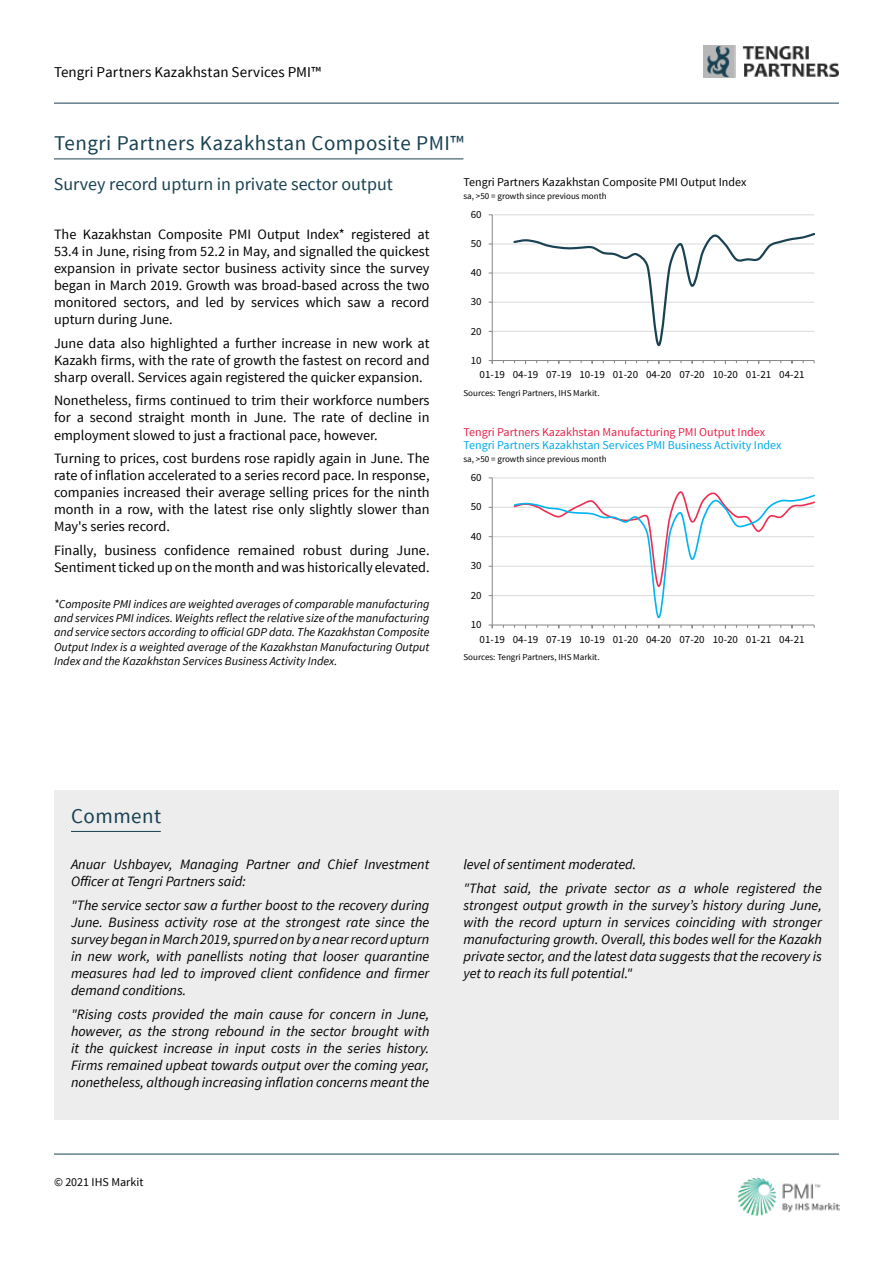
<style>
.page{position:relative;width:893px;height:1263px;background:#fff}
.page>*{position:absolute;margin:0;border:0;box-sizing:border-box;transform-origin:0 0}
.t1{font:21px "Source Sans Pro";letter-spacing:.025em;color:#184152}
.t2{font:18px "Source Sans Pro";color:#184152}
.t3{font:15px "Source Sans Pro";letter-spacing:.005em;color:#000}
.t4{font:14.25px/17.1px "Source Sans Pro";color:#000;text-align:justify}
.t5{font:italic 14.25px/17.1px "Source Sans Pro";color:#000;text-align:justify}
.t6{font:italic 12px/14.4px "Source Sans Pro";color:#000;text-align:justify}
.t7{font:12px "Source Sans Pro";color:#000}
.t8{font:12px "Source Sans Pro";color:#00aae9}
.t9{font:12px "Source Sans Pro";color:#e62249}
.t10{font:10.95px "Source Sans Pro";letter-spacing:-.005em;color:#000}
.t11{font:10.8px "Source Sans Pro";letter-spacing:-.005em;color:#000}
.t12{font:9px "Source Sans Pro";color:#000}
</style>
<div class="page">
<hr style="left:54px;top:103px;width:785px;height:1px;background:#184152">
<img style="left:738px;top:1177px;width:102px;height:38px">
<hr style="left:54px;top:1154px;width:785px;height:1px;background:#184152">
<img style="left:704px;top:45px;width:135px;height:32px">
<hr style="left:54px;top:159px;width:409px;height:1px;background:#184152">
<hr style="left:492px;top:331px;width:322px;height:1px;background:#d9d9d9">
<hr style="left:492px;top:302px;width:322px;height:1px;background:#d9d9d9">
<hr style="left:492px;top:273px;width:322px;height:1px;background:#d9d9d9">
<hr style="left:492px;top:244px;width:322px;height:1px;background:#d9d9d9">
<hr style="left:492px;top:214px;width:322px;height:1px;background:#d9d9d9">
<hr style="left:492px;top:215px;width:1px;height:145px;background:#868686">
<hr style="left:492px;top:360px;width:322px;height:1px;background:#868686">
<svg style="left:512px;top:233px;width:303px;height:114px"></svg>
<div style="left:54px;top:858px;width:785px;height:262px;background:#ededed"></div>
<div style="left:54px;top:790px;width:785px;height:68px;background:#ededed"></div>
<hr style="left:71px;top:831px;width:90px;height:1px;background:#184152">
<hr style="left:492px;top:595px;width:322px;height:1px;background:#d9d9d9">
<hr style="left:492px;top:566px;width:322px;height:1px;background:#d9d9d9">
<hr style="left:492px;top:536px;width:322px;height:1px;background:#d9d9d9">
<hr style="left:492px;top:507px;width:322px;height:1px;background:#d9d9d9">
<hr style="left:492px;top:477px;width:322px;height:1px;background:#d9d9d9">
<hr style="left:492px;top:478px;width:1px;height:147px;background:#868686">
<hr style="left:492px;top:625px;width:322px;height:1px;background:#868686">
<svg style="left:512px;top:491px;width:303px;height:128px"></svg>
<p class="t3" style="left:54px;top:63px;width:268px">Tengri Partners Kazakhstan Services PMI™</p>
<h1 class="t1" style="left:54px;top:130px;width:411px">Tengri Partners Kazakhstan Composite PMI™</h1>
<p class="t2" style="left:54px;top:173px;width:340px">Survey record upturn in private sector output</p>
<p class="t4" style="left:54px;top:226px;width:377px">The Kazakhstan Composite PMI Output Index* registered at 53.4 in June, rising from 52.2 in May, and signalled the quickest expansion in private sector business activity since the survey began in March 2019. Growth was broad-based across the two monitored sectors, and led by services which saw a record upturn during June.</p>
<p class="t4" style="left:54px;top:335px;width:377px">June data also highlighted a further increase in new work at Kazakh firms, with the rate of growth the fastest on record and sharp overall. Services again registered the quicker expansion.</p>
<p class="t4" style="left:54px;top:392px;width:377px">Nonetheless, firms continued to trim their workforce numbers for a second straight month in June. The rate of decline in employment slowed to just a fractional pace, however.</p>
<p class="t4" style="left:54px;top:450px;width:377px">Turning to prices, cost burdens rose rapidly again in June. The rate of inflation accelerated to a series record pace. In response, companies increased their average selling prices for the ninth month in a row, with the latest rise only slightly slower than May's series record.</p>
<p class="t4" style="left:54px;top:542px;width:377px">Finally, business confidence remained robust during June.<br>Sentiment ticked up on the month and was historically elevated.</p>
<p class="t6" style="left:54px;top:596px;width:377px">*Composite PMI indices are weighted averages of comparable manufacturing and services PMI indices. Weights reflect the relative size of the manufacturing and service sectors according to official GDP data. The Kazakhstan Composite Output Index is a weighted average of the Kazakhstan Manufacturing Output Index and the Kazakhstan Services Business Activity Index.</p>
<p class="t7" style="left:463px;top:174px;width:284px">Tengri Partners Kazakhstan Composite PMI Output Index</p>
<p class="t12" style="left:463px;top:191px;width:145px">sa, &gt;50 = growth since previous month</p>
<p class="t11" style="left:471px;top:208px;width:12px">60</p>
<p class="t11" style="left:471px;top:237px;width:12px">50</p>
<p class="t11" style="left:471px;top:266px;width:12px">40</p>
<p class="t11" style="left:471px;top:295px;width:12px">30</p>
<p class="t11" style="left:471px;top:324px;width:12px">20</p>
<p class="t11" style="left:471px;top:353px;width:12px">10</p>
<p class="t11" style="left:480px;top:368px;width:327px">01-19 04-19 07-19 10-19 01-20 04-20 07-20 10-20 01-21 04-21</p>
<p class="t12" style="left:463px;top:387px;width:138px">Sources: Tengri Partners, IHS Markit.</p>
<p class="t9" style="left:463px;top:425px;width:303px">Tengri Partners Kazakhstan Manufacturing PMI Output Index</p>
<p class="t12" style="left:463px;top:454px;width:145px">sa, &gt;50 = growth since previous month</p>
<p class="t8" style="left:463px;top:437px;width:319px">Tengri Partners Kazakhstan Services PMI Business Activity Index</p>
<p class="t10" style="left:471px;top:471px;width:12px">60</p>
<p class="t10" style="left:471px;top:500px;width:12px">50</p>
<p class="t10" style="left:471px;top:529px;width:12px">40</p>
<p class="t10" style="left:471px;top:559px;width:12px">30</p>
<p class="t10" style="left:471px;top:588px;width:12px">20</p>
<p class="t10" style="left:471px;top:618px;width:12px">10</p>
<p class="t10" style="left:480px;top:633px;width:327px">01-19 04-19 07-19 10-19 01-20 04-20 07-20 10-20 01-21 04-21</p>
<p class="t12" style="left:463px;top:651px;width:138px">Sources: Tengri Partners, IHS Markit.</p>
<h1 class="t1" style="left:71px;top:803px;width:92px">Comment</h1>
<p class="t5" style="left:71px;top:856px;width:360px">Anuar Ushbayev, Managing Partner and Chief Investment<br>Officer at Tengri Partners said:</p>
<p class="t5" style="left:71px;top:896px;width:360px">"The service sector saw a further boost to the recovery during June. Business activity rose at the strongest rate since the survey began in March 2019, spurred on by a near record upturn in new work, with panellists noting that looser quarantine measures had led to improved client confidence and firmer demand conditions.</p>
<p class="t5" style="left:71px;top:1005px;width:360px">"Rising costs provided the main cause for concern in June, however, as the strong rebound in the sector brought with it the quickest increase in input costs in the series history.<br>Firms remained upbeat towards output over the coming year, nonetheless, although increasing inflation concerns meant the</p>
<p class="t5" style="left:463px;top:852px;width:360px;line-height:23.5px">level of sentiment moderated.<br>"That said, the private sector as a whole registered the</p>
<p class="t5" style="left:463px;top:896px;width:360px">strongest output growth in the survey’s history during June, with the record upturn in services coinciding with stronger manufacturing growth. Overall, this bodes well for the Kazakh private sector, and the latest data suggests that the recovery is yet to reach its full potential."</p>
<p class="t7" style="left:54px;top:1175px;width:91px">© 2021 IHS Markit</p>
</div>
